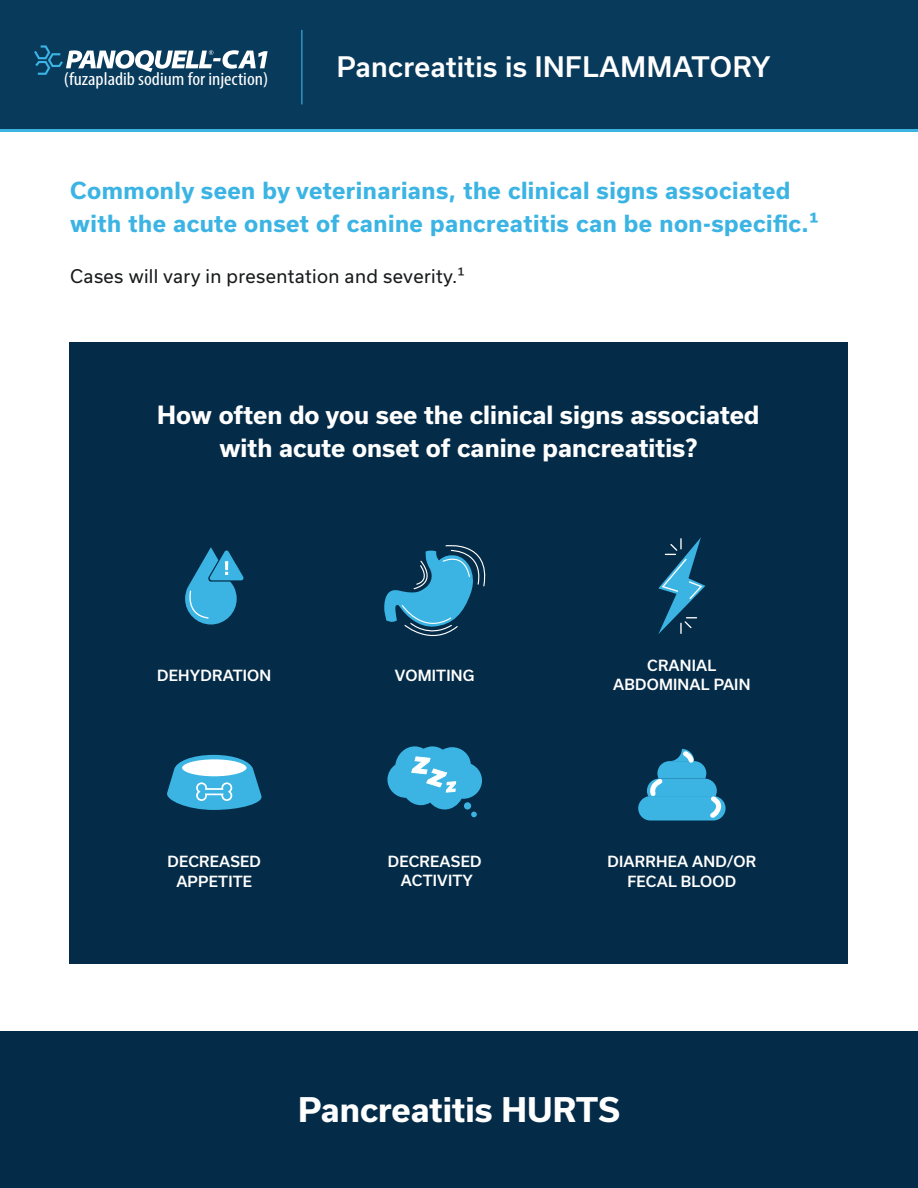
<style>
.page{position:relative;width:918px;height:1188px;background:#fff}
.page>*{position:absolute;margin:0;border:0;box-sizing:border-box;transform-origin:0 0}
.t1{font:700 32.4px "Usual";color:#fff}
.t2{font:500 27px "Usual";letter-spacing:.01em;color:#fff}
.t3{font:700 24px/33px "Usual";color:#fff;text-align:center}
.t4{font:700 22.5px/33px "Usual";letter-spacing:.02em;color:#3bb4e4}
.t5{font:condensed 18.45px "Myriad Pro";color:#fff;scale:1.1 1}
.t6{font:18px "Usual";letter-spacing:.02em;color:#181a1b}
.t7{font:500 14.7px/19.6px "Usual";letter-spacing:.015em;color:#fff;text-align:center}
</style>
<div class="page">
<div style="left:0;top:111px;width:918px;height:21px;background:linear-gradient(to right,#3bb4e4,#3bb4e4)"></div>
<div style="left:0;top:0;width:918px;height:128px;background:#083a5c"></div>
<div style="left:0;top:1031px;width:918px;height:157px;background:#042b47"></div>
<div style="left:70px;top:343px;width:778px;height:621px;background:#042b47"></div>
<svg style="left:384px;top:545px;width:102px;height:92px"></svg>
<svg style="left:387px;top:746px;width:95px;height:71px"></svg>
<svg style="left:185px;top:547px;width:59px;height:78px"></svg>
<svg style="left:167px;top:755px;width:95px;height:55px"></svg>
<svg style="left:658px;top:537px;width:47px;height:97px"></svg>
<svg style="left:638px;top:749px;width:88px;height:72px"></svg>
<svg style="left:34px;top:45px;width:234px;height:30px"></svg>
<hr style="left:301px;top:30px;width:1px;height:74px;background:#3bb4e4">
<p class="t5" style="left:64px;top:67px;width:187px">(fuzapladib sodium for injection)</p>
<p class="t2" style="left:337px;top:52px;width:435px">Pancreatitis is INFLAMMATORY</p>
<p class="t4" style="left:70px;top:174px;width:750px">Commonly seen by veterinarians, the clinical signs associated with the acute onset of canine pancreatitis can be non-specific.¹</p>
<p class="t6" style="left:70px;top:266px;width:396px">Cases will vary in presentation and severity.¹</p>
<p class="t3" style="left:157px;top:398px;width:604px">How often do you see the clinical signs associated with acute onset of canine pancreatitis?</p>
<p class="t7" style="left:157px;top:665px;width:116px">DEHYDRATION</p>
<p class="t7" style="left:168px;top:852px;width:95px">DECREASED</p>
<p class="t7" style="left:176px;top:872px;width:77px">APPETITE</p>
<p class="t7" style="left:395px;top:665px;width:81px">VOMITING</p>
<p class="t7" style="left:388px;top:852px;width:95px">DECREASED</p>
<p class="t7" style="left:401px;top:871px;width:74px">ACTIVITY</p>
<p class="t7" style="left:647px;top:656px;width:71px">CRANIAL</p>
<p class="t7" style="left:613px;top:675px;width:139px">ABDOMINAL PAIN</p>
<p class="t7" style="left:608px;top:852px;width:150px">DIARRHEA AND/OR<br>FECAL BLOOD</p>
<p class="t1" style="left:298px;top:1091px;width:323px">Pancreatitis HURTS</p>
</div>
